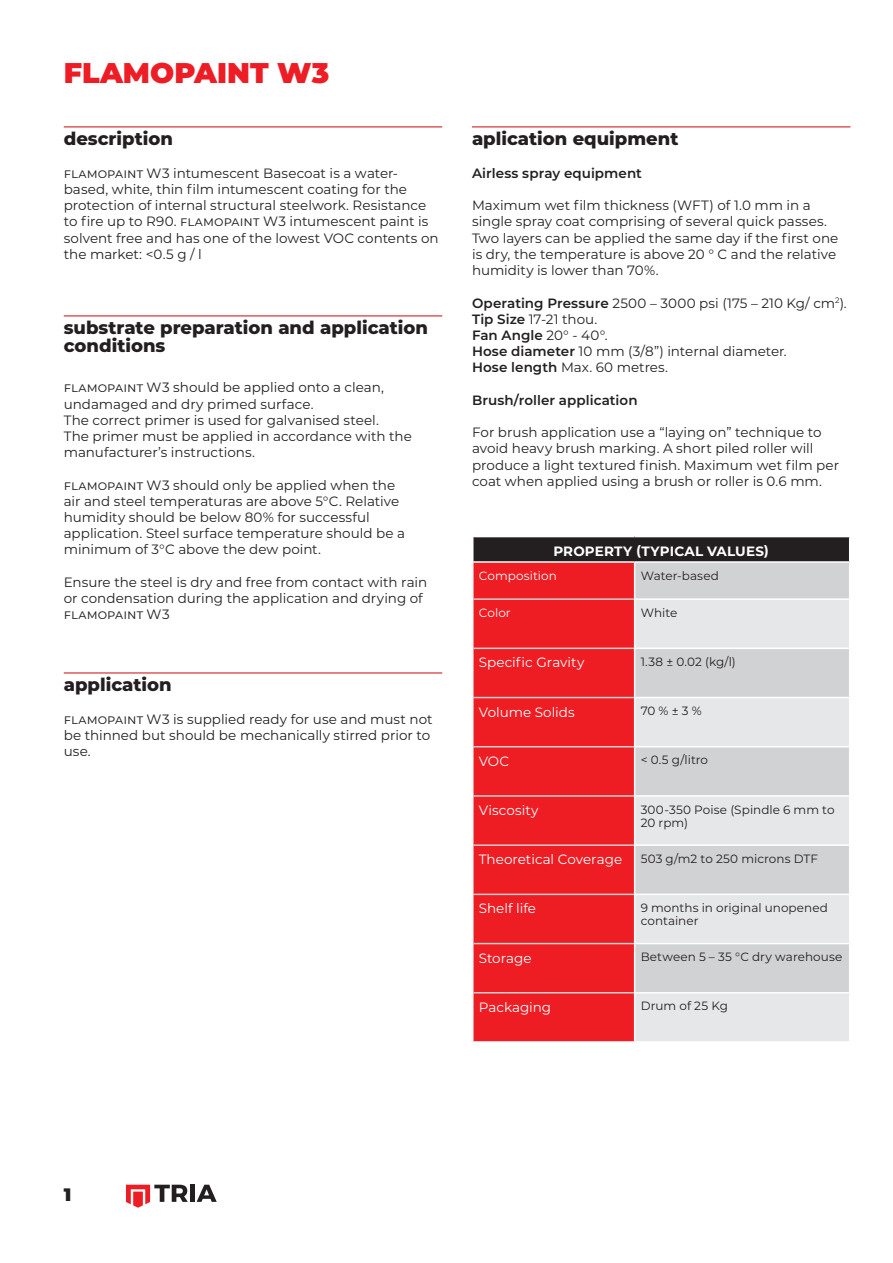
<style>
.page{position:relative;width:893px;height:1263px;background:#fff}
.page>*{position:absolute;margin:0;border:0;box-sizing:border-box;transform-origin:0 0}
.t1{font:900 28.5px "Montserrat";color:#ee1c25}
.SUBTÍTULOS{font:800 18px/18px "Montserrat";color:#231f20}
.t2{font:900 18px "Montserrat";color:#231f20}
.texto-corpo{font:13.5px/16.2px "Montserrat";color:#231f20}
.t3{font:13.5px "Montserrat";color:#fff}
.texto-corpo-2{font:600 13.5px "Montserrat";letter-spacing:.005em;color:#231f20}
.t4{font:700 13.5px "Montserrat";letter-spacing:.015em;color:#fff}
.t5{font:12px/13.5px "Montserrat";letter-spacing:.005em;color:#231f20}
.t6{font:12px "Montserrat";color:#fff}
.s1{font-weight:600}
.s2{font-weight:400}
</style>
<div class="page">
<div style="left:190px;top:1185px;width:5px;height:17px;background:#231f20"></div>
<svg style="left:197px;top:1185px;width:20px;height:17px"></svg>
<svg style="left:126px;top:1185px;width:62px;height:23px"></svg>
<hr style="left:64px;top:315px;width:378px;height:1px;background:#d1232a">
<hr style="left:64px;top:672px;width:378px;height:1px;background:#d1232a">
<hr style="left:472px;top:126px;width:378px;height:1px;background:#d1232a">
<hr style="left:64px;top:126px;width:378px;height:1px;background:#d1232a">
<div style="left:473px;top:537px;width:377px;height:25px;background:#231f20"></div>
<div style="left:473px;top:563px;width:161px;height:478px;background:#ee1d23"></div>
<div style="left:635px;top:563px;width:214px;height:35px;background:#d1d2d4"></div>
<svg style="left:635px;top:600px;width:214px;height:441px;background:#dcdddf"></svg>
<svg style="left:849px;top:537px;width:1px;height:24px"></svg>
<hr style="left:635px;top:561px;width:215px;height:2px;background:#fff">
<hr style="left:634px;top:648px;width:216px;height:1px;background:#fff">
<hr style="left:634px;top:697px;width:216px;height:1px;background:#fff">
<hr style="left:634px;top:746px;width:216px;height:1px;background:#fff">
<hr style="left:634px;top:795px;width:216px;height:2px;background:#fff">
<hr style="left:634px;top:844px;width:216px;height:2px;background:#fff">
<hr style="left:634px;top:894px;width:216px;height:1px;background:#fff">
<hr style="left:634px;top:943px;width:216px;height:1px;background:#fff">
<hr style="left:634px;top:992px;width:216px;height:1px;background:#fff">
<hr style="left:473px;top:598px;width:161px;height:2px;background:#d1d2d4">
<hr style="left:473px;top:648px;width:161px;height:1px;background:#d1d2d4">
<hr style="left:473px;top:697px;width:161px;height:1px;background:#d1d2d4">
<hr style="left:473px;top:746px;width:161px;height:1px;background:#d1d2d4">
<hr style="left:473px;top:795px;width:161px;height:2px;background:#d1d2d4">
<hr style="left:473px;top:844px;width:161px;height:2px;background:#d1d2d4">
<hr style="left:473px;top:894px;width:161px;height:1px;background:#d1d2d4">
<hr style="left:473px;top:943px;width:161px;height:1px;background:#d1d2d4">
<hr style="left:473px;top:992px;width:161px;height:1px;background:#d1d2d4">
<hr style="left:472px;top:561px;width:163px;height:2px;background:#fff">
<p class="t1" style="left:64px;top:52px;width:267px">FLAMOPAINT W3</p>
<p class="SUBTÍTULOS" style="left:64px;top:129px;width:111px">description</p>
<p class="SUBTÍTULOS" style="left:472px;top:129px;width:208px">aplication equipment</p>
<p class="texto-corpo" style="left:64px;top:165px;width:376px">flamopaint W3 intumescent Basecoat is a water&shy;based, white, thin film intumescent coating for the protection of internal structural steelwork. Resistance to fire up to R90. flamopaint W3 intumescent paint is solvent free and has one of the lowest VOC contents on the market: &lt;0.5 g / l</p>
<p class="SUBTÍTULOS" style="left:64px;top:318px;width:366px">substrate preparation and application conditions</p>
<p class="texto-corpo" style="left:64px;top:379px;width:322px">flamopaint W3 should be applied onto a clean, undamaged and dry primed surface.</p>
<p class="texto-corpo" style="left:64px;top:411px;width:317px">The correct primer is used for galvanised steel.</p>
<p class="texto-corpo" style="left:64px;top:428px;width:350px">The primer must be applied in accordance with the manufacturer’s instructions.</p>
<p class="texto-corpo" style="left:64px;top:476px;width:343px">flamopaint W3 should only be applied when the air and steel temperaturas are above 5°C. Relative humidity should be below 80% for successful application. Steel surface temperature should be a minimum of 3°C above the dew point.</p>
<p class="texto-corpo" style="left:64px;top:573px;width:365px">Ensure the steel is dry and free from contact with rain or condensation during the application and drying of</p>
<p class="texto-corpo" style="left:64px;top:606px;width:107px">flamopaint W3</p>
<p class="SUBTÍTULOS" style="left:64px;top:675px;width:109px">application</p>
<p class="texto-corpo" style="left:64px;top:711px;width:370px">flamopaint W3 is supplied ready for use and must not be thinned but should be mechanically stirred prior to use.</p>
<p class="texto-corpo-2" style="left:472px;top:164px;width:171px">Airless spray equipment</p>
<p class="texto-corpo" style="left:472px;top:197px;width:368px">Maximum wet film thickness (WFT) of 1.0 mm in a single spray coat comprising of several quick passes.<br>Two layers can be applied the same day if the first one is dry, the temperature is above 20 ° C and the relative humidity is lower than 70%.</p>
<p class="texto-corpo" style="left:472px;top:294px;width:376px"><span class="s1">Operating Pressure</span> 2500 – 3000 psi (175 – 210 Kg/ cm<sup>2</sup>).</p>
<p class="texto-corpo" style="left:472px;top:310px;width:127px"><span class="s1">Tip Size</span> 17-21 thou.</p>
<p class="texto-corpo-2" style="left:472px;top:326px;width:137px">Fan Angle <span class="s2">20° - 40°.</span></p>
<p class="texto-corpo" style="left:472px;top:343px;width:316px"><span class="s1">Hose diameter</span> 10 mm (3/8”) internal diameter.</p>
<p class="texto-corpo" style="left:472px;top:359px;width:198px"><span class="s1">Hose length</span> Max. 60 metres.</p>
<p class="texto-corpo-2" style="left:472px;top:390px;width:167px">Brush/roller application</p>
<p class="texto-corpo" style="left:472px;top:424px;width:369px">For brush application use a “laying on” technique to avoid heavy brush marking. A short piled roller will produce a light textured finish. Maximum wet film per coat when applied using a brush or roller is 0.6 mm.</p>
<p class="t4" style="left:553px;top:541px;width:217px">PROPERTY (TYPICAL VALUES)</p>
<p class="t6" style="left:479px;top:567px;width:80px">Composition</p>
<p class="t5" style="left:641px;top:568px;width:80px">Water-based</p>
<p class="t6" style="left:479px;top:604px;width:34px">Color</p>
<p class="t5" style="left:641px;top:605px;width:38px">White</p>
<p class="t3" style="left:479px;top:653px;width:107px">Specific Gravity</p>
<p class="t5" style="left:641px;top:654px;width:97px">1.38 ± 0.02 (kg/l)</p>
<p class="t3" style="left:479px;top:702px;width:98px">Volume Solids</p>
<p class="t5" style="left:641px;top:704px;width:62px">70 % ± 3 %</p>
<p class="t3" style="left:479px;top:752px;width:32px">VOC</p>
<p class="t5" style="left:641px;top:753px;width:69px">&lt; 0.5 g/litro</p>
<p class="t3" style="left:479px;top:801px;width:61px">Viscosity</p>
<p class="t5" style="left:641px;top:802px;width:195px">300-350 Poise (Spindle 6 mm to<br>20 rpm)</p>
<p class="t3" style="left:479px;top:850px;width:145px">Theoretical Coverage</p>
<p class="t5" style="left:641px;top:851px;width:179px">503 g/m2 to 250 microns DTF</p>
<p class="t3" style="left:479px;top:899px;width:59px">Shelf life</p>
<p class="t5" style="left:641px;top:900px;width:189px">9 months in original unopened container</p>
<p class="t3" style="left:479px;top:948px;width:54px">Storage</p>
<p class="t5" style="left:641px;top:950px;width:203px">Between 5 – 35 °C dry warehouse</p>
<p class="t3" style="left:479px;top:998px;width:74px">Packaging</p>
<p class="t5" style="left:641px;top:999px;width:89px">Drum of 25 Kg</p>
<h2 class="t2" style="left:64px;top:1181px;width:9px">1</h2>
</div>
